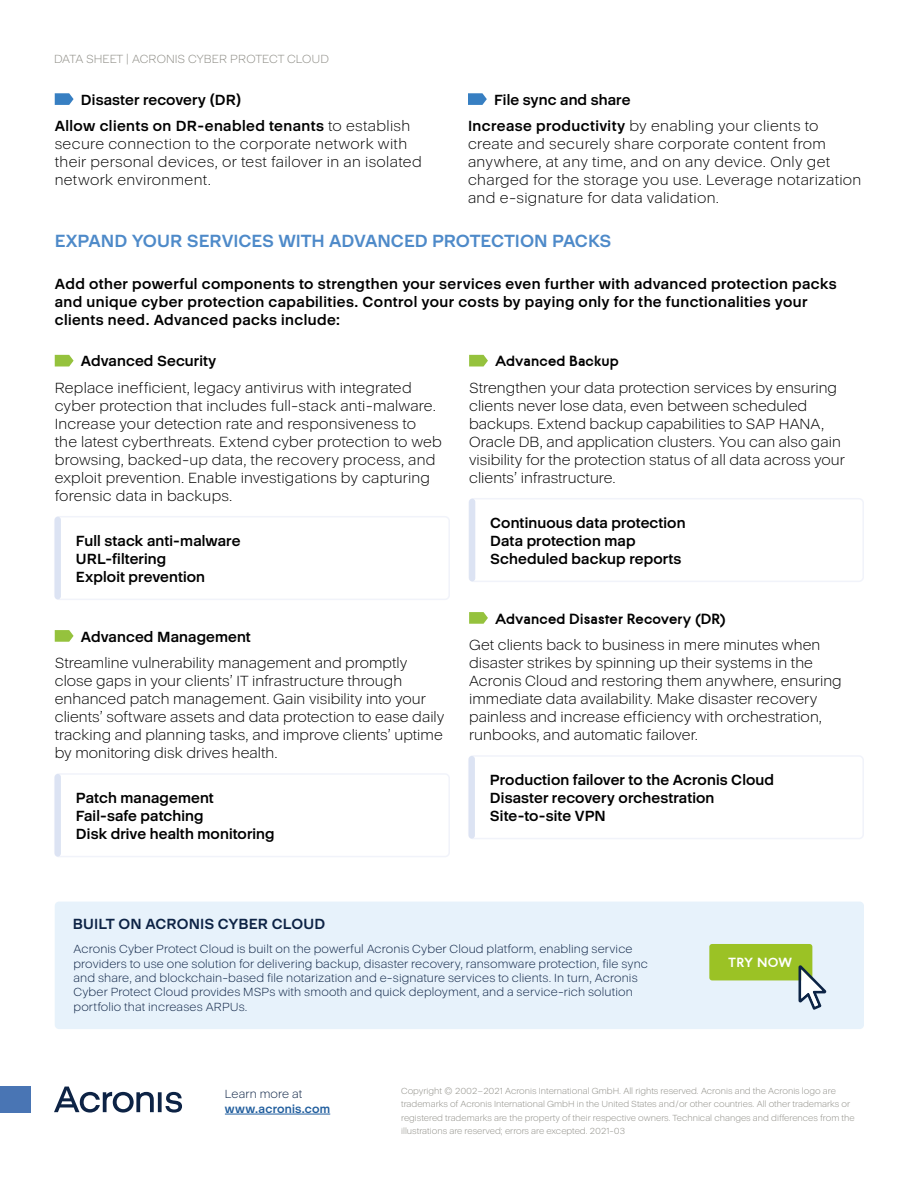
<style>
.page{position:relative;width:918px;height:1188px;background:#fff}
.page>*{position:absolute;margin:0;border:0;box-sizing:border-box;transform-origin:0 0}
.t1{font:700 18px "Acronis Cyber";letter-spacing:-.005em;color:#4e8ac9}
.t2{font:300 15px/18px "Acronis Cyber";letter-spacing:.005em;color:#000}
.t3{font:700 15px/18px "Acronis Cyber";letter-spacing:.01em;color:#000}
.t4{font:700 15px/18px "Acronis Cyber";letter-spacing:.03em;color:#000}
.t5{font:700 15px "Acronis";letter-spacing:.005em;color:#000}
.t6{font:700 15px "Acronis Cyber";letter-spacing:.01em;color:#0d2345}
.t7{font:700 13.5px "Acronis";letter-spacing:.02em;color:#fff}
.t8{font:300 12px/14.4px "Acronis Cyber";letter-spacing:.01em;color:#0d2345}
.t9{font:12px "Acronis Cyber VF";color:#8f8e87}
.t10{font:700 12px "Acronis Cyber";letter-spacing:.015em;color:#215e9e}
.t11{font:300 9px/13.5px "Acronis Cyber";color:#8f8e87}
.s1{font-weight:300}
</style>
<div class="page">
<hr style="left:225px;top:1114px;width:105px;height:1px;background:#215e9e">
<div style="left:0;top:1087px;width:30px;height:26px;background:#4975b4"></div>
<svg style="left:54px;top:1087px;width:128px;height:26px"></svg>
<div style="left:54px;top:516px;width:396px;height:84px;border:2px solid #f1f3fa;border-radius:4px"></div>
<div style="left:468px;top:498px;width:396px;height:84px;border:2px solid #f1f3fa;border-radius:4px"></div>
<div style="left:54px;top:773px;width:396px;height:84px;border:2px solid #f1f3fa;border-radius:4px"></div>
<div style="left:468px;top:755px;width:396px;height:84px;border:2px solid #f1f3fa;border-radius:4px"></div>
<div style="left:55px;top:517px;width:6px;height:82px;background:#dce3f3;border-radius:3px"></div>
<div style="left:469px;top:499px;width:6px;height:82px;background:#dce3f3;border-radius:3px"></div>
<div style="left:55px;top:774px;width:6px;height:83px;background:#dce3f3;border-radius:3px"></div>
<div style="left:469px;top:756px;width:6px;height:83px;background:#dce3f3;border-radius:3px"></div>
<svg style="left:55px;top:93px;width:19px;height:12px"></svg>
<svg style="left:55px;top:355px;width:19px;height:11px"></svg>
<svg style="left:469px;top:355px;width:19px;height:11px"></svg>
<svg style="left:469px;top:612px;width:19px;height:12px"></svg>
<svg style="left:55px;top:630px;width:19px;height:12px"></svg>
<svg style="left:468px;top:93px;width:19px;height:12px"></svg>
<div style="left:55px;top:902px;width:809px;height:127px;background:#e7f2fb;border-radius:4px"></div>
<div style="left:709px;top:944px;width:103px;height:36px;background:#9bc225;border-radius:3px"></div>
<svg style="left:799px;top:965px;width:27px;height:45px"></svg>
<p class="t9" style="left:54px;top:52px;width:277px">DATA SHEET | ACRONIS CYBER PROTECT CLOUD</p>
<p class="t3" style="left:55px;top:86px;width:357px;line-height:26.5px;text-indent:26px">Disaster recovery (DR)<br>Allow clients on DR-enabled tenants <span class="s1">to establish</span></p>
<p class="t2" style="left:55px;top:135px;width:368px">secure connection to the corporate network with their personal devices, or test failover in an isolated network environment.</p>
<p class="t3" style="left:468px;top:86px;width:352px;line-height:26.5px;text-indent:26px">File sync and share<br>Increase productivity <span class="s1">by enabling your clients to</span></p>
<p class="t2" style="left:468px;top:135px;width:395px">create and securely share corporate content from anywhere, at any time, and on any device. Only get charged for the storage you use. Leverage notarization and e-signature for data validation.</p>
<p class="t1" style="left:55px;top:230px;width:558px">EXPAND YOUR SERVICES WITH ADVANCED PROTECTION PACKS</p>
<p class="t4" style="left:55px;top:274px;width:783px">Add other powerful components to strengthen your services even further with advanced protection packs and unique cyber protection capabilities. Control your costs by paying only for the functionalities your clients need. Advanced packs include:</p>
<p class="t3" style="left:81px;top:352px;width:137px">Advanced Security</p>
<p class="t2" style="left:55px;top:379px;width:389px">Replace inefficient, legacy antivirus with integrated cyber protection that includes full-stack anti-malware.<br>Increase your detection rate and responsiveness to the latest cyberthreats. Extend cyber protection to web browsing, backed-up data, the recovery process, and exploit prevention. Enable investigations by capturing forensic data in backups.</p>
<p class="t3" style="left:76px;top:532px;width:166px">Full stack anti-malware<br>URL-filtering<br>Exploit prevention</p>
<p class="t3" style="left:81px;top:628px;width:171px">Advanced Management</p>
<p class="t2" style="left:55px;top:654px;width:391px">Streamline vulnerability management and promptly close gaps in your clients’ IT infrastructure through enhanced patch management. Gain visibility into your clients’ software assets and data protection to ease daily tracking and planning tasks, and improve clients’ uptime by monitoring disk drives health.</p>
<p class="t3" style="left:76px;top:789px;width:200px">Patch management<br>Fail-safe patching<br>Disk drive health monitoring</p>
<p class="t5" style="left:495px;top:352px;width:125px">Advanced Backup</p>
<p class="t2" style="left:469px;top:379px;width:377px">Strengthen your data protection services by ensuring clients never lose data, even between scheduled backups. Extend backup capabilities to SAP HANA, Oracle DB, and application clusters. You can also gain visibility for the protection status of all data across your clients’ infrastructure.</p>
<p class="t3" style="left:490px;top:514px;width:197px">Continuous data protection<br>Data protection map<br>Scheduled backup reports</p>
<p class="t5" style="left:495px;top:609px;width:232px">Advanced Disaster Recovery (DR)</p>
<p class="t2" style="left:469px;top:636px;width:374px">Get clients back to business in mere minutes when disaster strikes by spinning up their systems in the Acronis Cloud and restoring them anywhere, ensuring immediate data availability. Make disaster recovery painless and increase efficiency with orchestration, runbooks, and automatic failover.</p>
<p class="t3" style="left:490px;top:771px;width:286px">Production failover to the Acronis Cloud<br>Disaster recovery orchestration<br>Site-to-site VPN</p>
<p class="t6" style="left:73px;top:915px;width:254px">BUILT ON ACRONIS CYBER CLOUD</p>
<p class="t8" style="left:74px;top:942px;width:576px">Acronis Cyber Protect Cloud is built on the powerful Acronis Cyber Cloud platform, enabling service providers to use one solution for delivering backup, disaster recovery, ransomware protection, file sync and share, and blockchain-based file notarization and e-signature services to clients. In turn, Acronis Cyber Protect Cloud provides MSPs with smooth and quick deployment, and a service-rich solution portfolio that increases ARPUs.</p>
<p class="t7" style="left:729px;top:954px;width:65px">TRY NOW</p>
<p class="t8" style="left:225px;top:1087px;width:79px">Learn more at</p>
<p class="t10" style="left:225px;top:1101px;width:107px">www.acronis.com</p>
<p class="t11" style="left:401px;top:1084px;width:455px">Copyright © 2002–2021 Acronis International GmbH. All rights reserved. Acronis and the Acronis logo are trademarks of Acronis International GmbH in the United States and/or other countries. All other trademarks or registered trademarks are the property of their respective owners. Technical changes and differences from the illustrations are reserved; errors are excepted. 2021-03</p>
</div>
